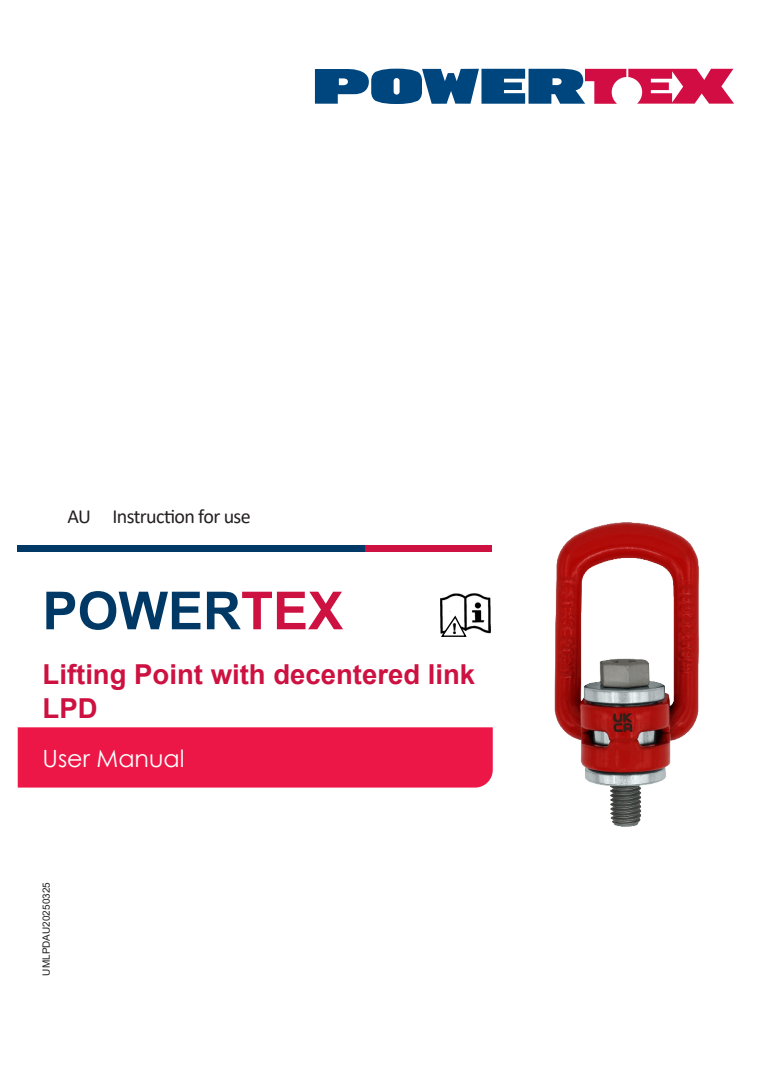
<style>
.page{position:relative;width:780px;height:1088px;background:#fff}
.page>*{position:absolute;margin:0;border:0;box-sizing:border-box;transform-origin:0 0}
.t1{font:700 52.5px "Arial";color:#003965}
.t2{font:700 27.5px/33.8px "Arial";color:#cd1141}
.t3{font:23.75px "Century Gothic";color:#fff}
.t4{font:20px "Calibri";letter-spacing:-.03em;color:#231f20}
.t5{font:700 15.75px "Bookman Old Style";color:#000}
.t6{font:10px "Arial";color:#231f20}
.s1{color:#cd1141}
</style>
<div class="page">
<div style="left:18px;top:727px;width:474px;height:60px;background:#ed1747"></div>
<div style="left:18px;top:545px;width:374px;height:7px;background:#003965"></div>
<div style="left:365px;top:545px;width:127px;height:7px;background:#cd1141"></div>
<svg style="left:315px;top:69px;width:419px;height:35px"></svg>
<img style="left:441px;top:594px;width:49px;height:39px">
<svg style="left:441px;top:614px;width:26px;height:23px"></svg>
<img style="left:554px;top:522px;width:145px;height:305px">
<p class="t4" style="left:67px;top:502px;width:185px">AU Instruction for use</p>
<p class="t1" style="left:43px;top:574px;width:302px">POWER<span class="s1">TEX</span></p>
<p class="t2" style="left:43px;top:658px;width:434px">Lifting Point with decentered link<br>LPD</p>
<p class="t5" style="left:452px;top:617px;width:7px">!</p>
<p class="t3" style="left:43px;top:742px;width:143px">User Manual</p>
<p class="t6" style="left:39px;top:975px;width:95px;rotate:-90deg">UMLPDAU20250325</p>
</div>
